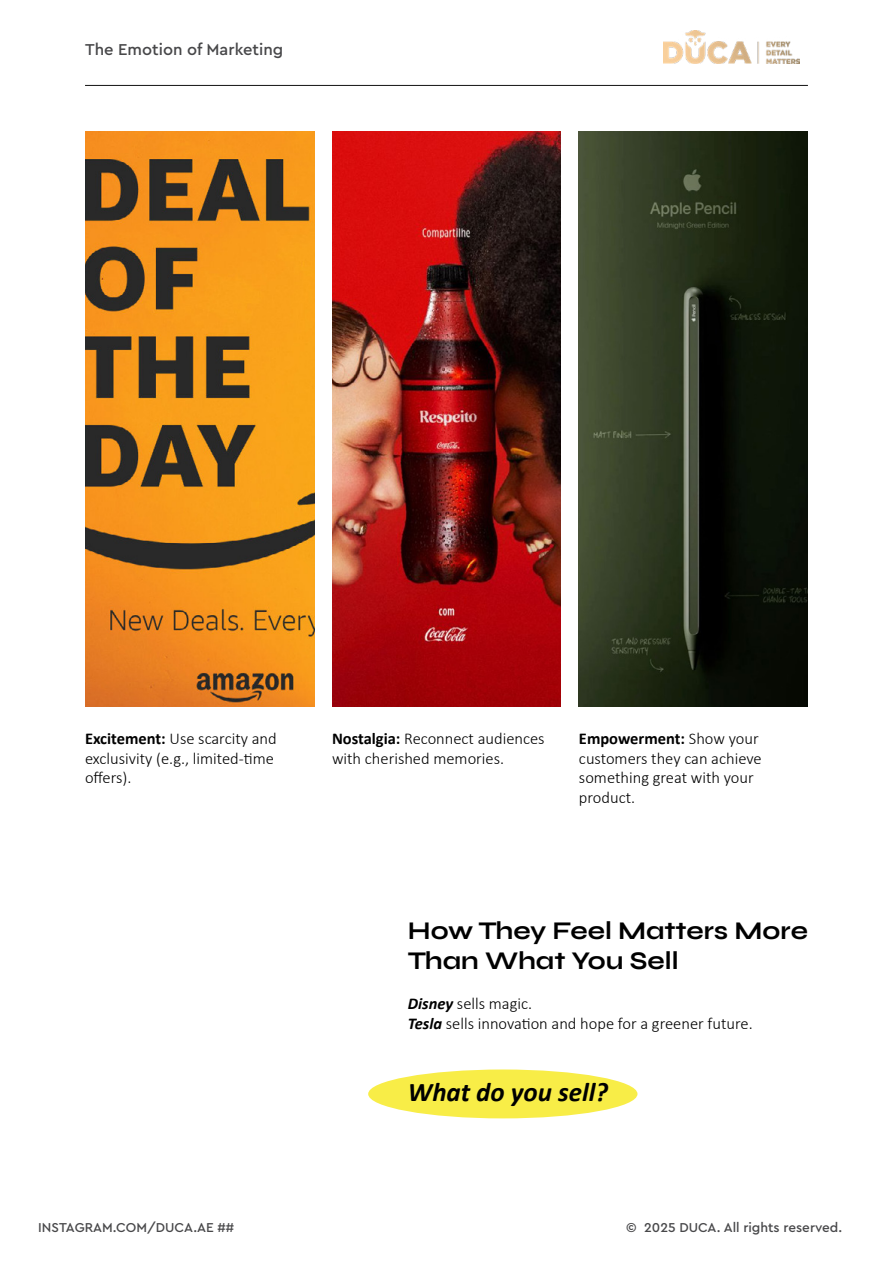
<style>
.page{position:relative;width:893px;height:1263px;background:#fff}
.page>*{position:absolute;margin:0;border:0;box-sizing:border-box;transform-origin:0 0}
.t1{font:italic 700 27px "Calibri";color:#000}
.t2{font:25.5px/30.6px "Syne";color:#000}
.t3{font:300 16.5px/19.8px "Calibri";color:#000}
.t4{font:500 16.5px "Cera Pro";color:#48484a}
.t5{font:500 13.5px "Cera Pro";color:#48484a}
.s1{font-weight:700}
.s2{font-weight:700;font-style:italic}
</style>
<div class="page">
<hr style="left:85px;top:85px;width:723px;height:1px;background:#121212">
<img style="left:663px;top:31px;width:136px;height:32px">
<div style="left:368px;top:1069px;width:269px;height:49px;background:#f8ed47;border-radius:50%"></div>
<img style="left:85px;top:132px;width:229px;height:575px">
<img style="left:332px;top:132px;width:229px;height:575px">
<img style="left:579px;top:132px;width:229px;height:575px">
<p class="t4" style="left:85px;top:38px;width:200px">The Emotion of Marketing</p>
<p class="t3" style="left:85px;top:728px;width:193px"><span class="s1">Excitement:</span> Use scarcity and exclusivity (e.g., limited-time offers).</p>
<p class="t3" style="left:332px;top:728px;width:214px"><span class="s1">Nostalgia:</span> Reconnect audiences with cherished memories.</p>
<p class="t3" style="left:579px;top:728px;width:184px"><span class="s1">Empowerment:</span> Show your customers they can achieve something great with your product.</p>
<h2 class="t2" style="left:408px;top:914px;width:402px">How They Feel Matters More<br>Than What You Sell</h2>
<p class="t3" style="left:408px;top:993px;width:346px"><span class="s2">Disney</span> sells magic.<br><span class="s2">Tesla</span> sells innovation and hope for a greener future.</p>
<h1 class="t1" style="left:408px;top:1072px;width:201px">What do you sell?</h1>
<p class="t5" style="left:38px;top:1219px;width:197px">INSTAGRAM.COM/DUCA.AE ##</p>
<p class="t5" style="left:626px;top:1219px;width:218px">© 2025 DUCA. All rights reserved.</p>
</div>
